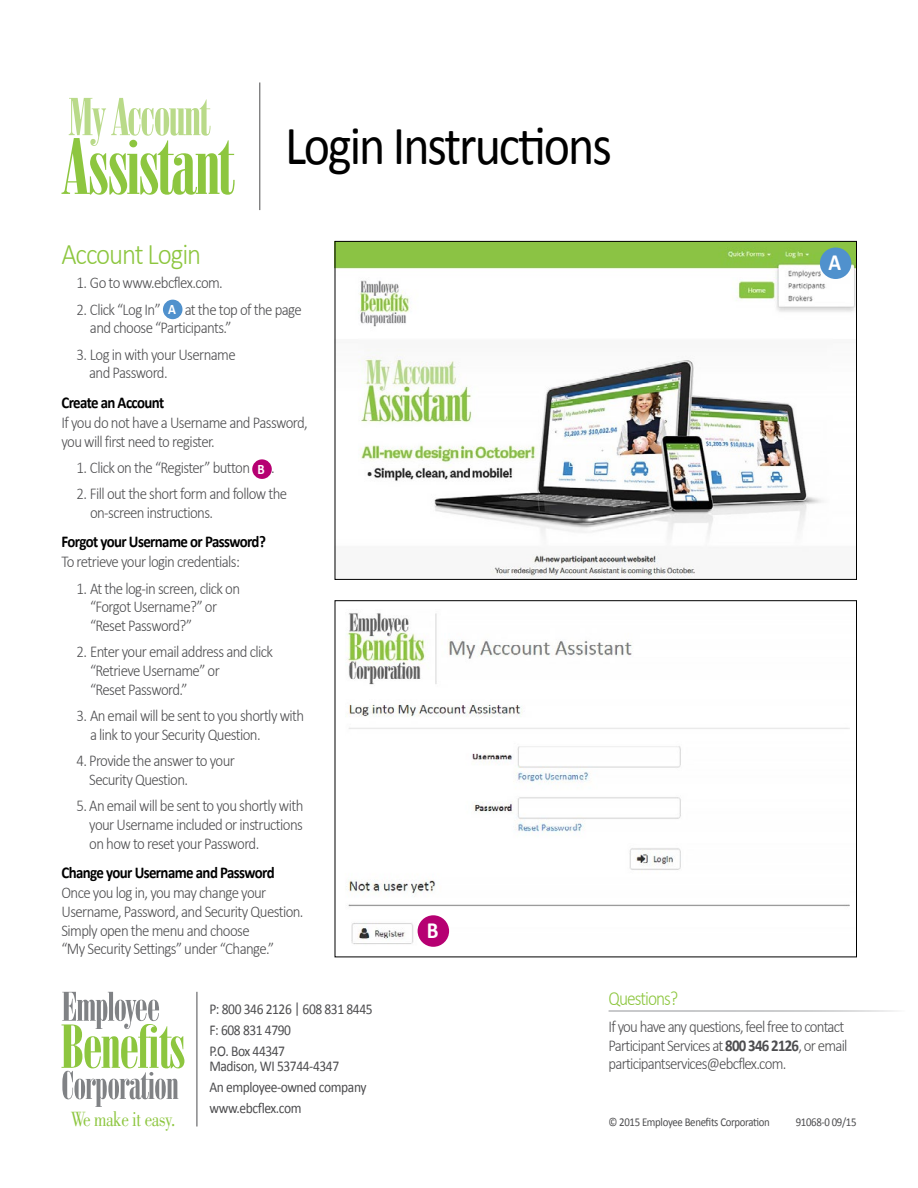
<style>
.page{position:relative;width:918px;height:1188px;background:#fff}
.page>*{position:absolute;margin:0;border:0;box-sizing:border-box;transform-origin:0 0}
.t1{font:55.5px "Calibri";letter-spacing:-.04em;color:#000;scale:.9 1}
.t2{font:300 30px "Calibri";letter-spacing:-.04em;color:#8dc63f;scale:.9 1}
.t3{font:700 23.25px "Calibri";color:#fff;scale:.9 1}
.t4{font:21.3px "Bodoni";letter-spacing:-.025em;color:#8dc63f;scale:.8 1}
.t5{font:300 20.25px "Calibri";letter-spacing:-.055em;color:#8dc63f;scale:.86 1}
.t6{font:300 16.5px/18.8px "Calibri";letter-spacing:-.04em;color:#4d4d4f;scale:.9 1}
.t7{font:700 16.5px "Calibri";letter-spacing:-.04em;color:#000;scale:.9 1}
.t8{font:15px/21px "Calibri";letter-spacing:-.03em;color:#4d4d4f;scale:.9 1}
.t9{font:12px "Calibri";letter-spacing:-.03em;color:#4d4d4f;scale:.9 1}
.s1{font-weight:700;font-size:14.4px;color:#fff}
.s2{font-weight:700}
</style>
<div class="page">
<div style="left:163px;top:300px;width:20px;height:19px;background:#5091cd;border-radius:50%"></div>
<div style="left:252px;top:459px;width:20px;height:20px;background:#b60072;border-radius:50%"></div>
<svg style="left:62px;top:98px;width:173px;height:97px"></svg>
<hr style="left:259px;top:82px;width:1px;height:128px;background:#4d4d4f">
<svg style="left:62px;top:992px;width:122px;height:115px"></svg>
<hr style="left:197px;top:992px;width:1px;height:134px;background:#4d4d4f">
<hr style="left:609px;top:1011px;width:296px;height:1px;background:#939598">
<img style="left:346px;top:613px;width:504px;height:334px">
<img style="left:337px;top:243px;width:518px;height:335px">
<div style="left:820px;top:248px;width:31px;height:31px;background:#5091cd;border-radius:50%"></div>
<div style="left:418px;top:915px;width:31px;height:32px;background:#b60072;border-radius:50%"></div>
<h1 class="t1" style="left:285px;top:111px;width:365px">Login Instructions</h1>
<h2 class="t2" style="left:62px;top:235px;width:157px">Account Login</h2>
<p class="t6" style="left:76px;top:273px;width:164px">1. Go to www.ebcflex.com.</p>
<p class="t6" style="left:90px;top:300px;width:237px;text-indent:-13px">2. Click “Log In” <span class="s1">A</span> at the top of the page and choose “Participants.”</p>
<p class="t6" style="left:89px;top:345px;width:164px;text-indent:-13px">3. Log in with your Username and Password.</p>
<p class="t7" style="left:61px;top:392px;width:116px">Create an Account</p>
<p class="t6" style="left:61px;top:413px;width:275px">If you do not have a Username and Password, you will first need to register.</p>
<p class="t6" style="left:76px;top:458px;width:222px">1. Click on the “Register” button <span class="s1">B</span> .</p>
<p class="t6" style="left:90px;top:484px;width:221px;text-indent:-14px">2. Fill out the short form and follow the on-screen instructions.</p>
<p class="t7" style="left:62px;top:531px;width:229px">Forgot your Username or Password?</p>
<p class="t6" style="left:62px;top:552px;width:200px">To retrieve your login credentials:</p>
<p class="t6" style="left:90px;top:579px;width:168px;text-indent:-13px">1. At the log-in screen, click on “Forgot Username?” or “Reset Password?”</p>
<p class="t6" style="left:90px;top:642px;width:205px;text-indent:-13px">2. Enter your email address and click “Retrieve Username” or<br>“Reset Password.”</p>
<p class="t6" style="left:90px;top:706px;width:240px;text-indent:-13px">3. An email will be sent to you shortly with a link to your Security Question.</p>
<p class="t6" style="left:89px;top:751px;width:163px;text-indent:-13px">4. Provide the answer to your<br>Security Question.</p>
<p class="t6" style="left:89px;top:796px;width:240px;text-align:justify;text-indent:-13px">5. An email will be sent to you shortly with your Username included or instructions on how to reset your Password.</p>
<p class="t7" style="left:61px;top:862px;width:238px">Change your Username and Password</p>
<p class="t6" style="left:61px;top:883px;width:271px">Once you log in, you may change your Username, Password, and Security Question.<br>Simply open the menu and choose<br>“My Security Settings” under “Change.”</p>
<h3 class="t3" style="left:427px;top:916px;width:15px">B</h3>
<h3 class="t3" style="left:829px;top:248px;width:16px">A</h3>
<p class="t5" style="left:609px;top:986px;width:83px">Questions?</p>
<p class="t8" style="left:209px;top:998px;width:183px">P: 800 346 2126 | 608 831 8445<br>F: 608 831 4790<br>P.O. Box 44347</p>
<p class="t8" style="left:209px;top:1056px;width:176px">Madison, WI 53744-4347<br>An employee-owned company www.ebcflex.com</p>
<p class="t6" style="left:609px;top:1017px;width:267px">If you have any questions, feel free to contact<br>Participant Services at <span class="s2">800 346 2126</span>, or email participantservices@ebcflex.com.</p>
<p class="t4" style="left:71px;top:1107px;width:132px">We make it easy.</p>
<p class="t9" style="left:609px;top:1115px;width:181px">© 2015 Employee Benefits Corporation</p>
<p class="t9" style="left:796px;top:1115px;width:69px">91068-0 09/15</p>
</div>
